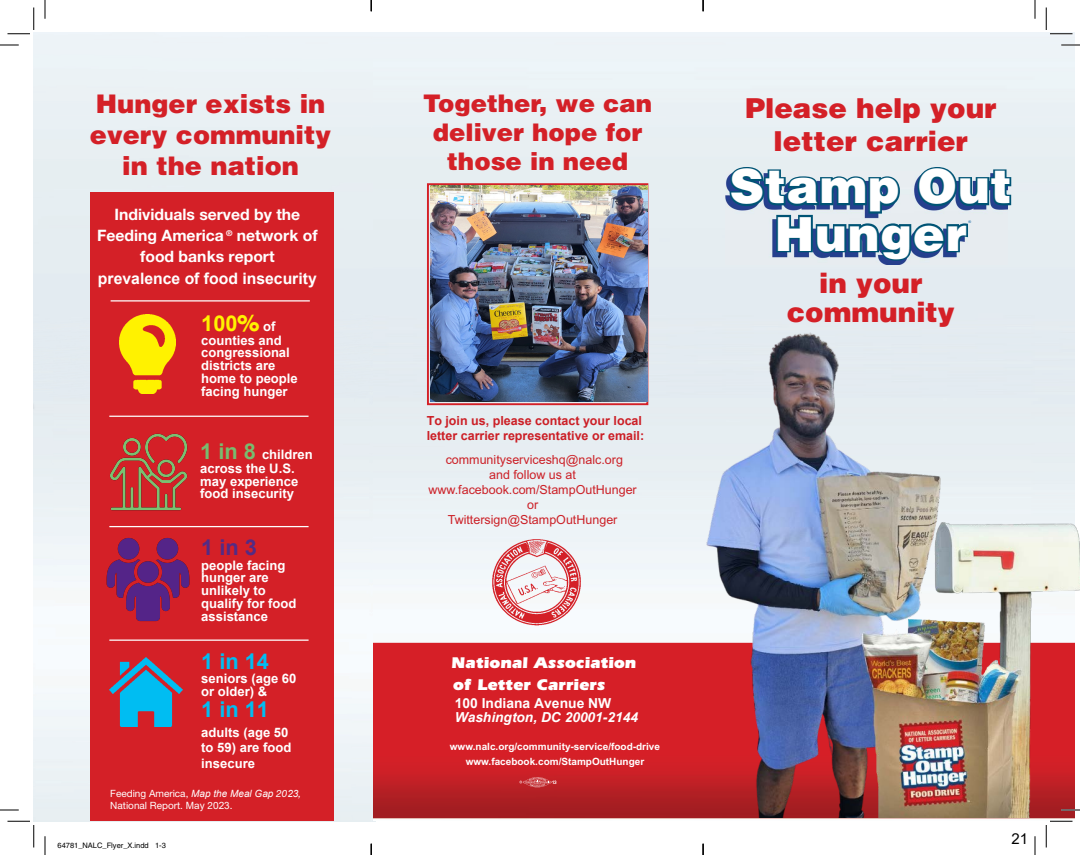
<style>
.page{position:relative;width:1080px;height:855px;background:#fff}
.page>*{position:absolute;margin:0;border:0;box-sizing:border-box;transform-origin:0 0}
.t1{font:900 47px/47px "Helvetica";letter-spacing:.02em;color:#fff;text-align:center}
.t2{font:900 27.5px/32.5px "Helvetica";color:#d42027;text-align:center}
.t3{font:900 25.62px/30.8px "Helvetica";color:#d42027;text-align:center}
.t4{font:900 24.25px/29.1px "Helvetica";color:#d42027;text-align:center}
.t5{font:700 21.75px "Arial";color:#00bdf2}
.t6{font:700 21.75px "Arial";color:#fff200}
.t7{font:700 21.75px "Arial";color:#532b85}
.t8{font:900 16px/21.6px "Itc Eras";color:#fff}
.t9{font:700 15.75px/21.2px "Helvetica Neue";color:#fff;text-align:center}
.t10{font:700 15.75px "Arial";color:#fff}
.t11{font:15px "Arial";color:#000}
.t12{font:italic 700 13.75px "Arial";color:#fff}
.t13{font:700 13.75px "Arial";color:#fff}
.t14{font:700 13.12px/12.8px "Arial";color:#fff}
.t15{font:12.5px/15px "Arial";color:#cc2027;text-align:center}
.t16{font:700 12.5px/15px "Arial";color:#cc1f26}
.t17{font:700 10px/15px "Arial";color:#fff;text-align:center}
.t18{font:10px/12px "Helvetica Neue";color:#fff}
.t19{font:7.5px "Helvetica";color:#000}
.t20{font:3.62px "Arial";color:#005a9b}
.s1{font-family:"Helvetica";font-weight:900}
.s2{font-size:13.12px;color:#fff}
.s3{font-size:21.75px;color:#78bc6f}
.s4{font-style:inherit}
.s5{font-family:"Arial";font-style:italic}
.s6{font-style:italic}
.s7{font-family:"Arial"}
</style>
<div class="page">
<img style="left:34px;top:33px;width:1040px;height:788px">
<div style="left:90px;top:193px;width:243px;height:628px;background:#d42027"></div>
<img style="left:109px;top:657px;width:73px;height:69px">
<img style="left:120px;top:314px;width:56px;height:80px">
<hr style="left:109px;top:416px;width:200px;height:1px;background:#fff">
<hr style="left:109px;top:526px;width:200px;height:1px;background:#fff">
<hr style="left:109px;top:640px;width:200px;height:1px;background:#fff">
<hr style="left:111px;top:300px;width:199px;height:2px;background:#fff">
<img style="left:371px;top:34px;width:1px;height:787px">
<div style="left:427px;top:183px;width:221px;height:222px;border:2px solid #d42027"></div>
<img style="left:726px;top:171px;width:282px;height:94px">
<svg style="left:728px;top:165px;width:285px;height:97px;background:#7394b4"></svg>
<svg style="left:519px;top:777px;width:37px;height:10px"></svg>
<svg style="left:0;top:44px;width:19px;height:2px"></svg>
<svg style="left:1061px;top:44px;width:19px;height:2px"></svg>
<svg style="left:0;top:809px;width:19px;height:2px"></svg>
<svg style="left:44px;top:0;width:2px;height:19px"></svg>
<svg style="left:44px;top:836px;width:2px;height:19px"></svg>
<svg style="left:1034px;top:0;width:2px;height:19px"></svg>
<hr style="left:1050px;top:820px;width:22px;height:2px;background:#fff">
<svg style="left:7px;top:7px;width:28px;height:28px"></svg>
<svg style="left:7px;top:821px;width:28px;height:26px"></svg>
<svg style="left:1046px;top:7px;width:26px;height:28px"></svg>
<svg style="left:1046px;top:821px;width:26px;height:26px"></svg>
<svg style="left:1034px;top:836px;width:2px;height:19px"></svg>
<svg style="left:370px;top:0;width:2px;height:11px"></svg>
<svg style="left:370px;top:844px;width:2px;height:11px"></svg>
<svg style="left:702px;top:0;width:2px;height:11px"></svg>
<svg style="left:702px;top:844px;width:2px;height:11px"></svg>
<img style="left:431px;top:186px;width:216px;height:216px">
<img style="left:491px;top:539px;width:90px;height:86px">
<img style="left:110px;top:433px;width:78px;height:78px">
<img style="left:106px;top:537px;width:84px;height:85px">
<img style="left:704px;top:329px;width:376px;height:488px">
<h3 class="t3" style="left:90px;top:89px;width:243px">Hunger exists in every community in the nation</h3>
<p class="t9" style="left:97px;top:205px;width:222px">Individuals served by the<br>Feeding America <sup>®</sup> network of food banks report</p>
<p class="t10" style="left:98px;top:267px;width:220px">prevalence of food insecurity</p>
<h3 class="t6" style="left:201px;top:308px;width:76px">100<span class="s1">%</span> <span class="s2">of</span></h3>
<p class="t14" style="left:201px;top:334px;width:98px">counties and congressional districts are home to people facing hunger</p>
<p class="t14" style="left:200px;top:447px;width:114px;line-height:14.4px"><span class="s3">1 in 8</span> children across the U.S.</p>
<p class="t14" style="left:200px;top:475px;width:100px">may experience food insecurity</p>
<h3 class="t7" style="left:201px;top:532px;width:57px">1 in 3</h3>
<p class="t14" style="left:201px;top:559px;width:97px">people facing hunger are unlikely to qualify for food assistance</p>
<h3 class="t5" style="left:201px;top:646px;width:69px">1 in 14</h3>
<p class="t14" style="left:201px;top:672px;width:97px">seniors (age 60 or older) &amp;</p>
<h3 class="t5" style="left:201px;top:694px;width:69px">1 in 11</h3>
<p class="t14" style="left:201px;top:725px;width:92px;line-height:15.4px">adults (<span class="s4">age</span> 50 to 59) are food insecure</p>
<p class="t18" style="left:110px;top:788px;width:192px">Feeding America, <span class="s5">Map the Meal Gap</span> <span class="s6">20</span><span class="s5">23</span><span class="s6">,<br></span>National Report. <span class="s7">May</span> 20<span class="s7">23</span>.</p>
<p class="t19" style="left:57px;top:841px;width:110px">64781_NALC_Flyer_X.indd 1-3</p>
<h3 class="t4" style="left:423px;top:89px;width:231px">Together, we can deliver hope for those in need</h3>
<h2 class="t2" style="left:745px;top:92px;width:253px">Please help your letter carrier</h2>
<h3 class="t4" style="left:427px;top:89px;width:65px">Toge</h3>
<h3 class="t4" style="left:436px;top:118px;width:50px">deli</h3>
<h3 class="t4" style="left:450px;top:147px;width:45px">tho</h3>
<h1 class="t1" style="left:730px;top:163px;width:283px">Stamp Out<br>Hunger</h1>
<p class="t20" style="left:968px;top:220px;width:4px">®</p>
<p class="t16" style="left:427px;top:413px;width:219px">To join us, please contact your local letter carrier representative or email:</p>
<p class="t15" style="left:428px;top:452px;width:210px"><span class="s4">communityserviceshq</span>@nalc.org<br>and follow us at www.facebook.com/StampOutHunger or<br>Twittersign@StampOutHunger</p>
<p class="t8" style="left:451px;top:654px;width:187px">National Association of Letter Carriers</p>
<p class="t13" style="left:455px;top:694px;width:158px">100 Indiana Avenue NW</p>
<p class="t12" style="left:455px;top:708px;width:185px">Washington, DC 20001-2144</p>
<p class="t17" style="left:450px;top:740px;width:212px">www.nalc.org/community-service/food-drive www.facebook.com/StampOutHunger</p>
<h2 class="t2" style="left:787px;top:269px;width:170px;line-height:28.8px">in your community</h2>
<p class="t11" style="left:1011px;top:828px;width:18px">21</p>
</div>
